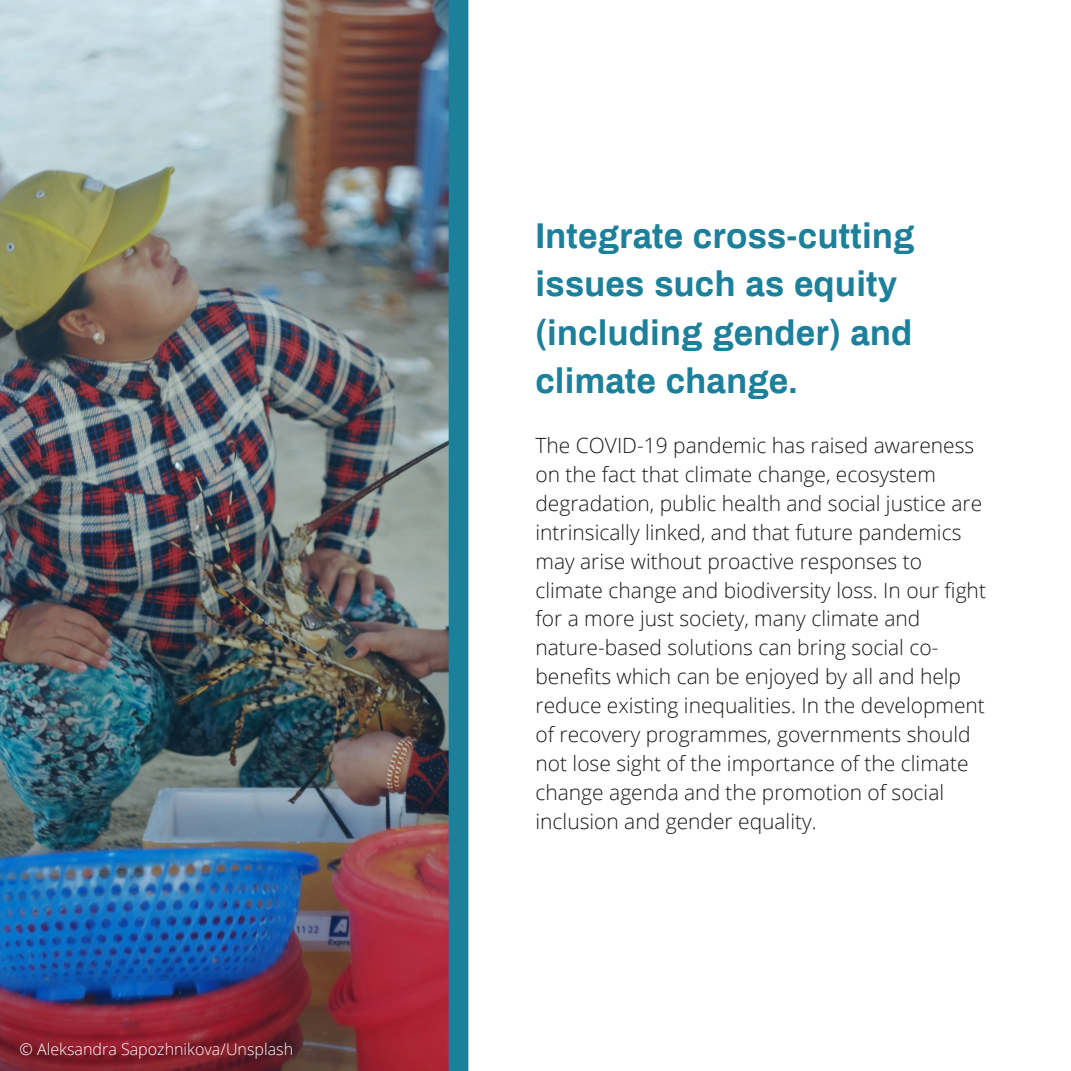
<style>
.page{position:relative;width:1071px;height:1071px;background:#fff}
.page>*{position:absolute;margin:0;border:0;box-sizing:border-box;transform-origin:0 0}
.t1{font:700 35px/48.6px "Archivo";color:#1d809b}
.t2{font:300 21px/28.9px "Open Sans";color:#181a15}
.t3{font:300 16.1px "Open Sans";color:#fff}
</style>
<div class="page">
<img style="left:0;top:0;width:449px;height:1071px">
<div style="left:449px;top:0;width:19px;height:1071px;background:#1d809b"></div>
<p class="t3" style="left:20px;top:1038px;width:275px">© Aleksandra Sapozhnikova/Unsplash</p>
<p class="t1" style="left:536px;top:212px;width:381px">Integrate cross-cutting issues such as equity (including gender) and climate change.</p>
<p class="t2" style="left:536px;top:431px;width:452px">The COVID-19 pandemic has raised awareness on the fact that climate change, ecosystem degradation, public health and social justice are intrinsically linked, and that future pandemics may arise without proactive responses to climate change and biodiversity loss. In our fight for a more just society, many climate and nature-based solutions can bring social co&shy;benefits which can be enjoyed by all and help reduce existing inequalities. In the development of recovery programmes, governments should not lose sight of the importance of the climate change agenda and the promotion of social inclusion and gender equality.</p>
</div>
